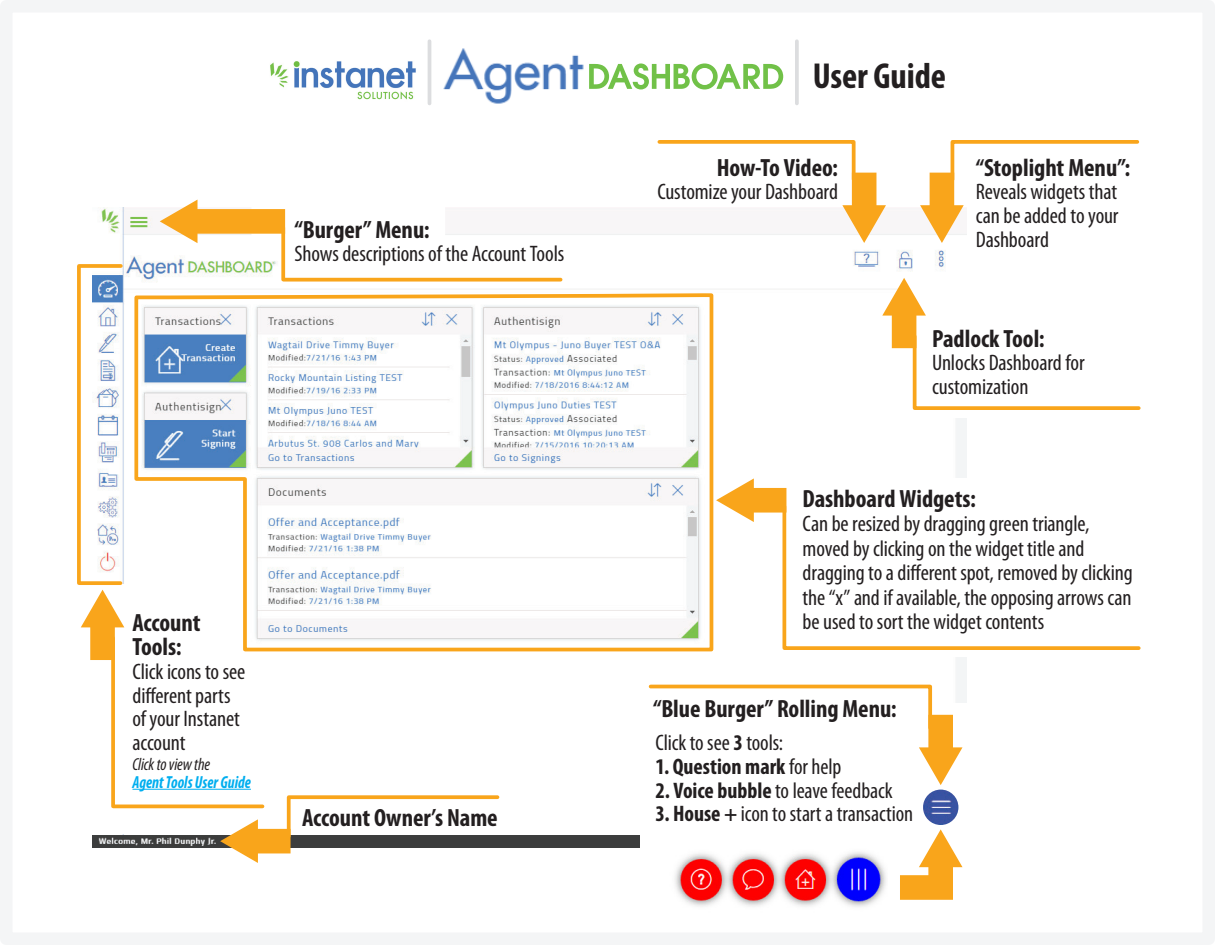
<style>
.page{position:relative;width:1215px;height:945px;background:#fff}
.page>*{position:absolute;margin:0;border:0;box-sizing:border-box;transform-origin:0 0}
.t1{font:700 condensed 36.25px "Myriad Pro";letter-spacing:-.005em;color:#231f20}
.t2{font:700 condensed 25px "Myriad Pro";letter-spacing:-.005em;color:#231f20}
.t3{font:condensed 22.5px/24.4px "Myriad Pro";letter-spacing:-.005em;color:#231f20}
.t4{font:700 condensed 22.5px "Myriad Pro";color:#231f20}
.t5{font:italic 700 condensed 17.5px/17.5px "Myriad Pro";color:#00aeef;scale:.9 1}
.s1{font-weight:400;color:#231f20}
.s2{font-size:24.75px}
.s3{font-weight:700}
.s4{font-weight:400}
</style>
<div class="page">
<img style="left:92px;top:207px;width:874px;height:640px">
<div style="left:903px;top:275px;width:96px;height:43px;background:#fff"></div>
<div style="left:903px;top:703px;width:96px;height:135px;background:#fff"></div>
<div style="left:0;top:0;width:1215px;height:945px;border:12px solid #f4f5f6"></div>
<div style="left:951px;top:316px;width:20px;height:101px;background:#fff"></div>
<div style="left:951px;top:479px;width:20px;height:178px;background:#fff"></div>
<div style="left:111px;top:585px;width:20px;height:249px;background:#fff"></div>
<div style="left:640px;top:828px;width:339px;height:27px;background:#fff"></div>
<svg style="left:160px;top:199px;width:458px;height:84px"></svg>
<svg style="left:81px;top:590px;width:420px;height:273px"></svg>
<div style="left:77px;top:264px;width:46px;height:321px;border:4px solid #f9a51b"></div>
<hr style="left:132px;top:789px;width:119px;height:1px;background:#00aeef">
<svg style="left:656px;top:140px;width:230px;height:103px"></svg>
<svg style="left:920px;top:140px;width:220px;height:103px"></svg>
<svg style="left:882px;top:278px;width:259px;height:134px"></svg>
<svg style="left:133px;top:291px;width:582px;height:362px"></svg>
<svg style="left:716px;top:478px;width:70px;height:44px"></svg>
<svg style="left:781px;top:503px;width:360px;height:149px"></svg>
<img style="left:675px;top:852px;width:211px;height:55px">
<svg style="left:900px;top:829px;width:62px;height:71px"></svg>
<svg style="left:647px;top:683px;width:316px;height:102px"></svg>
<img style="left:443px;top:48px;width:141px;height:56px">
<svg style="left:589px;top:63px;width:194px;height:26px"></svg>
<img style="left:923px;top:790px;width:35px;height:35px;border-radius:18px">
<hr style="left:428px;top:41px;width:3px;height:62px;background:#dcdddf">
<hr style="left:795px;top:41px;width:4px;height:62px;background:#dcdddf">
<img style="left:270px;top:61px;width:146px;height:39px">
<p class="t2" style="left:295px;top:214px;width:137px">“Burger” Menu:</p>
<p class="t3" style="left:295px;top:241px;width:271px">Shows descriptions of the Account Tools</p>
<p class="t2" style="left:132px;top:607px;width:70px">Account</p>
<p class="t2" style="left:132px;top:631px;width:51px">Tools:</p>
<p class="t3" style="left:132px;top:659px;width:114px;line-height:23.8px">Click icons to see different parts</p>
<p class="t3" style="left:132px;top:707px;width:109px;line-height:23.8px">of your Instanet account</p>
<p class="t5" style="left:132px;top:755px;width:133px"><span class="s1">Click to view the<br></span>Agent Tools User Guide</p>
<p class="t2" style="left:302px;top:802px;width:197px">Account Owner’s Name</p>
<p class="t1" style="left:813px;top:53px;width:135px">User Guide</p>
<p class="t2" style="left:717px;top:152px;width:123px">How-To Video:</p>
<p class="t3" style="left:657px;top:179px;width:182px">Customize your Dashboard</p>
<p class="t2" style="left:976px;top:152px;width:156px"><span class="s2">“</span>Stoplight Menu”:</p>
<p class="t3" style="left:976px;top:179px;width:143px">Reveals widgets that</p>
<p class="t3" style="left:976px;top:203px;width:144px">can be added to your</p>
<p class="t3" style="left:976px;top:227px;width:75px">Dashboard</p>
<p class="t2" style="left:932px;top:323px;width:114px">Padlock Tool:</p>
<p class="t3" style="left:932px;top:351px;width:154px">Unlocks Dashboard for</p>
<p class="t3" style="left:932px;top:374px;width:98px">customization</p>
<p class="t2" style="left:803px;top:483px;width:175px">Dashboard Widgets:</p>
<p class="t3" style="left:803px;top:512px;width:332px">Can be resized by dragging green triangle, moved by clicking on the widget title and dragging to a different spot, removed by clicking the “x” and if available, the opposing arrows can be used to sort the widget contents</p>
<p class="t2" style="left:653px;top:693px;width:245px">“Blue Burger” Rolling Menu:</p>
<p class="t3" style="left:656px;top:730px;width:129px">Click to see <span class="s3">3</span> tools:</p>
<p class="t4" style="left:656px;top:752px;width:187px">1. Question mark <span class="s4">for help</span></p>
<p class="t3" style="left:656px;top:778px;width:239px"><span class="s3">2. Voice bubble</span> to leave feedback</p>
<p class="t3" style="left:656px;top:801px;width:259px"><span class="s3">3. House +</span> icon to start a transaction</p>
</div>
